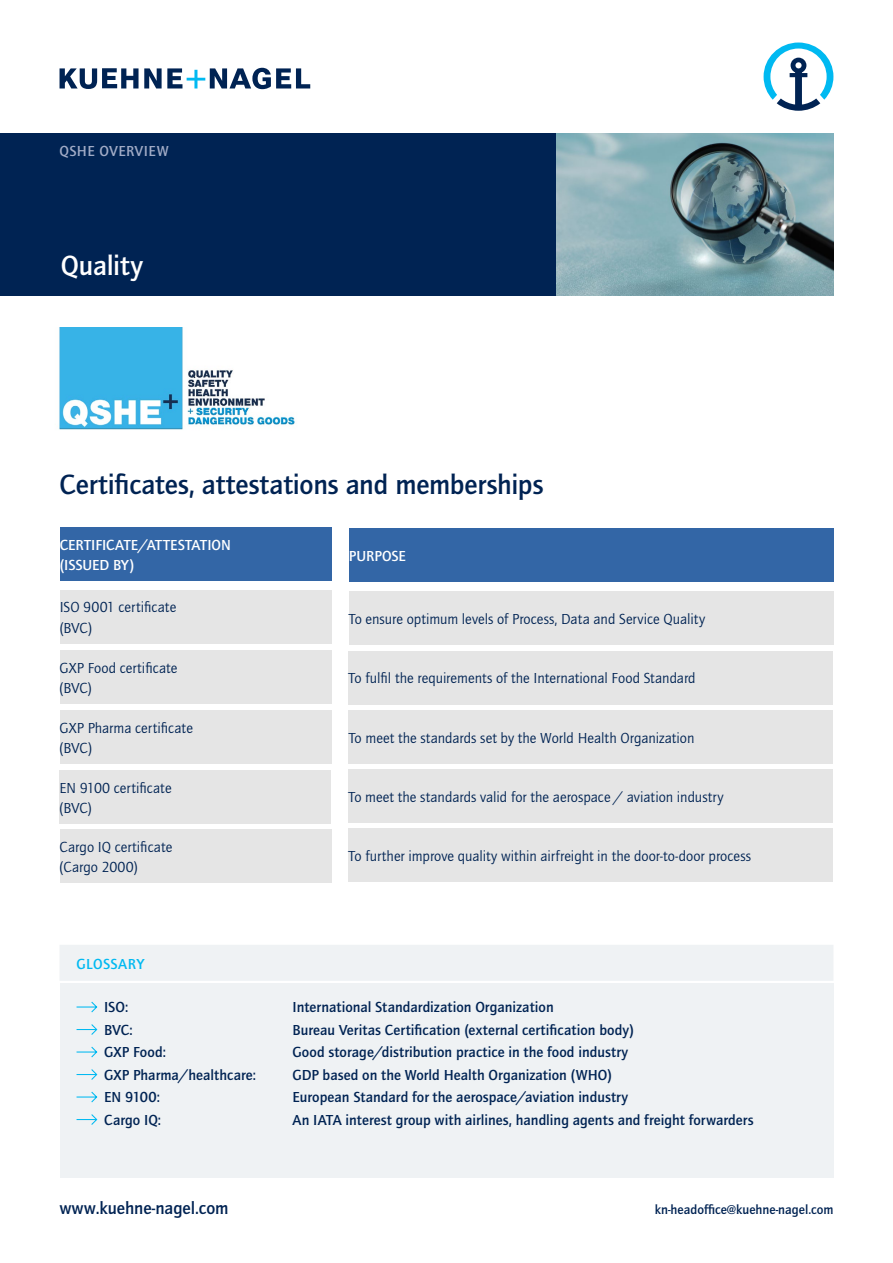
<style>
.page{position:relative;width:893px;height:1263px;background:#fff}
.page>*{position:absolute;margin:0;border:0;box-sizing:border-box;transform-origin:0 0}
.t1{font:700 28.5px "Quay Itc T";letter-spacing:-.01em;color:#002353}
.t2{font:700 28.5px "Quay Itc T";letter-spacing:-.015em;color:#fff}
.t3{font:700 18px "Quay Itc T";color:#002353}
.t4{font:15px/20.2px "Quay Itc T";color:#002353}
.t5{font:700 15px "Quay Itc T";letter-spacing:.005em;color:#002353}
.t6{font:700 15px/20.2px "Quay Itc T";color:#fff}
.t7{font:700 15px "Quay Itc T";letter-spacing:.03em;color:#a1abc6}
.t8{font:700 15px "Quay Itc T";letter-spacing:.03em;color:#00b9f1}
.t9{font:700 13.5px "Quay Itc T";color:#002353}
</style>
<div class="page">
<svg style="left:764px;top:43px;width:69px;height:68px"></svg>
<svg style="left:60px;top:68px;width:250px;height:21px"></svg>
<div style="left:0;top:134px;width:833px;height:162px;background:#002353"></div>
<img style="left:556px;top:134px;width:277px;height:162px">
<div style="left:60px;top:984px;width:773px;height:194px;background:#eff2f4"></div>
<svg style="left:76px;top:1001px;width:22px;height:12px"></svg>
<svg style="left:76px;top:1024px;width:22px;height:11px"></svg>
<svg style="left:76px;top:1046px;width:22px;height:12px"></svg>
<svg style="left:76px;top:1069px;width:22px;height:11px"></svg>
<svg style="left:76px;top:1091px;width:22px;height:12px"></svg>
<svg style="left:76px;top:1114px;width:22px;height:11px"></svg>
<div style="left:60px;top:945px;width:773px;height:36px;background:#eff2f4"></div>
<img style="left:59px;top:328px;width:236px;height:102px">
<div style="left:60px;top:527px;width:272px;height:54px;background:#3366a6"></div>
<div style="left:349px;top:529px;width:484px;height:53px;background:#3366a6"></div>
<div style="left:60px;top:590px;width:272px;height:54px;background:#e5e5e5"></div>
<div style="left:349px;top:591px;width:484px;height:54px;background:#e5e5e5"></div>
<div style="left:60px;top:650px;width:271px;height:54px;background:#e5e5e5"></div>
<div style="left:349px;top:651px;width:484px;height:53px;background:#e5e5e5"></div>
<div style="left:60px;top:710px;width:272px;height:54px;background:#e5e5e5"></div>
<div style="left:349px;top:710px;width:484px;height:53px;background:#e5e5e5"></div>
<div style="left:60px;top:770px;width:271px;height:54px;background:#e5e5e5"></div>
<div style="left:349px;top:770px;width:484px;height:53px;background:#e5e5e5"></div>
<div style="left:60px;top:829px;width:271px;height:54px;background:#e5e5e5"></div>
<div style="left:349px;top:828px;width:484px;height:54px;background:#e5e5e5"></div>
<p class="t7" style="left:60px;top:143px;width:111px">QSHE OVERVIEW</p>
<h1 class="t2" style="left:61px;top:248px;width:84px">Quality</h1>
<h1 class="t1" style="left:60px;top:467px;width:485px">Certificates, attestations and memberships</h1>
<p class="t6" style="left:60px;top:534px;width:173px">CERTIFICATE/ATTESTATION (ISSUED BY)</p>
<p class="t6" style="left:349px;top:546px;width:59px">PURPOSE</p>
<p class="t4" style="left:60px;top:597px;width:118px">ISO 9001 certificate (BVC)</p>
<p class="t4" style="left:349px;top:608px;width:358px">To ensure optimum levels of Process, Data and Service Quality</p>
<p class="t4" style="left:60px;top:657px;width:119px">GXP Food certificate (BVC)</p>
<p class="t4" style="left:349px;top:668px;width:349px">To fulfil the requirements of the International Food Standard</p>
<p class="t4" style="left:60px;top:717px;width:135px">GXP Pharma certificate (BVC)</p>
<p class="t4" style="left:349px;top:727px;width:347px">To meet the standards set by the World Health Organization</p>
<p class="t4" style="left:60px;top:777px;width:114px">EN 9100 certificate (BVC)</p>
<p class="t4" style="left:349px;top:787px;width:376px">To meet the standards valid for the aerospace / aviation industry</p>
<p class="t4" style="left:60px;top:837px;width:114px">Cargo IQ certificate (Cargo 2000)</p>
<p class="t4" style="left:349px;top:845px;width:404px">To further improve quality within airfreight in the door-to-door process</p>
<p class="t8" style="left:77px;top:955px;width:69px">GLOSSARY</p>
<p class="t5" style="left:104px;top:999px;width:26px">ISO:</p>
<p class="t5" style="left:293px;top:999px;width:263px">International Standardization Organization</p>
<p class="t5" style="left:104px;top:1021px;width:30px">BVC:</p>
<p class="t5" style="left:293px;top:1021px;width:343px">Bureau Veritas Certification (external certification body)</p>
<p class="t5" style="left:104px;top:1044px;width:63px">GXP Food:</p>
<p class="t5" style="left:293px;top:1044px;width:337px">Good storage/distribution practice in the food industry</p>
<p class="t5" style="left:104px;top:1066px;width:153px">GXP Pharma/healthcare:</p>
<p class="t5" style="left:293px;top:1066px;width:321px">GDP based on the World Health Organization (WHO)</p>
<p class="t5" style="left:104px;top:1089px;width:57px">EN 9100:</p>
<p class="t5" style="left:293px;top:1089px;width:337px">European Standard for the aerospace/aviation industry</p>
<p class="t5" style="left:104px;top:1111px;width:58px">Cargo IQ:</p>
<p class="t5" style="left:293px;top:1111px;width:463px">An IATA interest group with airlines, handling agents and freight forwarders</p>
<p class="t3" style="left:60px;top:1197px;width:171px">www.kuehne-nagel.com</p>
<p class="t9" style="left:655px;top:1201px;width:180px">kn-headoffice@kuehne-nagel.com</p>
</div>
